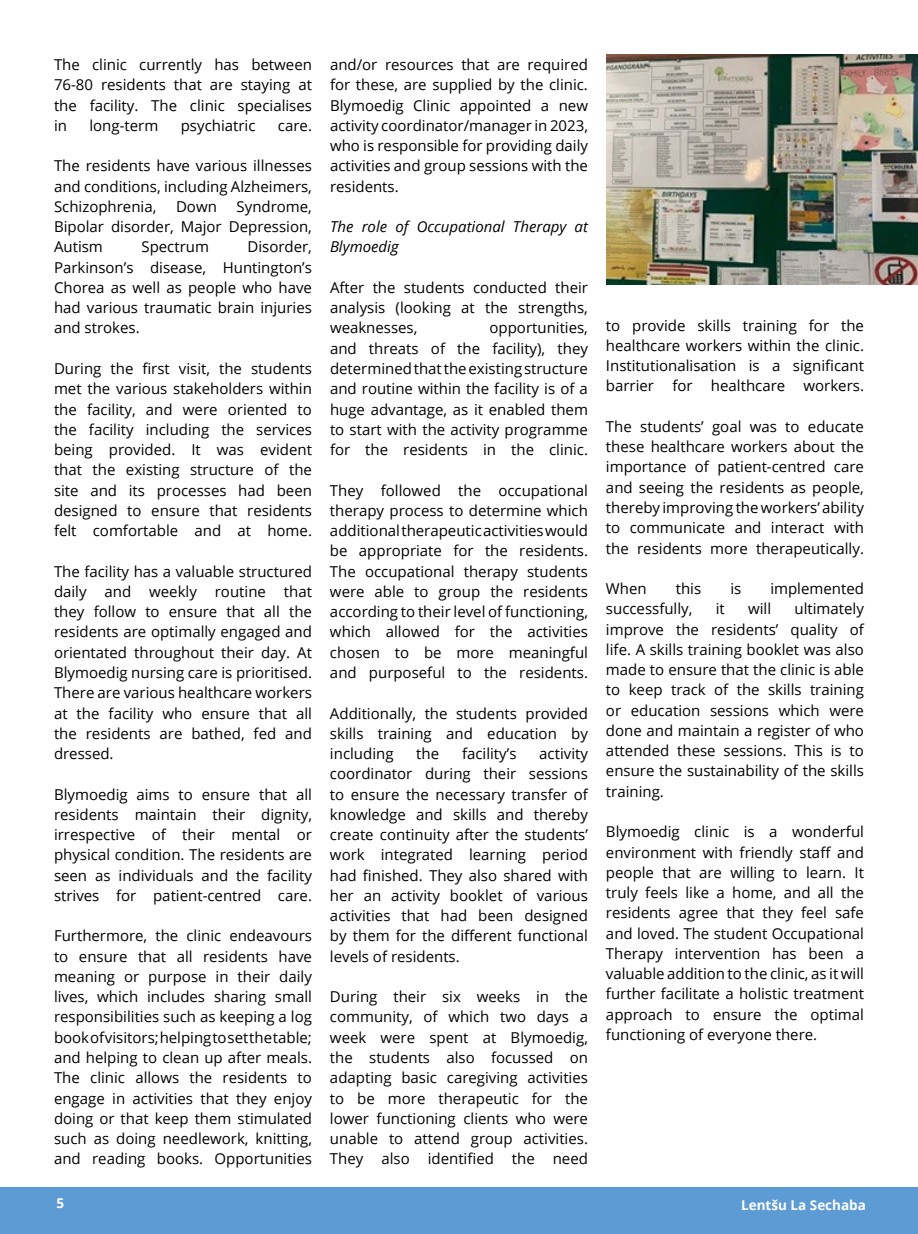
<style>
.page{position:relative;width:918px;height:1234px;background:#fff}
.page>*{position:absolute;margin:0;border:0;box-sizing:border-box;transform-origin:0 0}
.t1{font:15px/20.2px "Open Sans";color:#000;text-align:justify}
.t2{font:italic 15px/20.2px "Open Sans";color:#000}
.t3{font:700 13.5px "Open Sans";color:#fff}
</style>
<div class="page">
<div style="left:0;top:1187px;width:918px;height:46px;background:#5c9bd3"></div>
<img style="left:606px;top:55px;width:312px;height:229px">
<p class="t1" style="left:54px;top:54px;width:260px">The clinic currently has between 76-80 residents that are staying at the facility. The clinic specialises in</p>
<p class="t1" style="left:89px;top:115px;width:70px">long-term</p>
<p class="t1" style="left:181px;top:115px;width:76px">psychiatric</p>
<p class="t1" style="left:278px;top:115px;width:36px">care.</p>
<p class="t1" style="left:54px;top:155px;width:260px">The residents have various illnesses and conditions, including Alzheimers, Schizophrenia,</p>
<p class="t1" style="left:54px;top:196px;width:260px;text-indent:183px">Syndrome, Bipolar disorder, Major Depression, Autism</p>
<p class="t1" style="left:176px;top:196px;width:42px">Down</p>
<p class="t1" style="left:54px;top:236px;width:260px;text-indent:194px">Disorder, Parkinson’s disease, Huntington’s Chorea as well as people who have had various traumatic brain injuries and strokes.</p>
<p class="t1" style="left:54px;top:358px;width:260px">During the first visit, the students met the various stakeholders within the facility, and were oriented to the facility including the services being provided. It was evident that the existing structure of the site and its processes had been designed to ensure that residents felt comfortable and at home.</p>
<p class="t1" style="left:54px;top:560px;width:260px">The facility has a valuable structured daily and weekly routine that they follow to ensure that all the residents are optimally engaged and orientated throughout their day. At Blymoedig nursing care is prioritised.<br>There are various healthcare workers at the facility who ensure that all the residents are bathed, fed and dressed.</p>
<p class="t1" style="left:54px;top:783px;width:260px">Blymoedig aims to ensure that all residents maintain their dignity, irrespective of their mental or physical condition. The residents are seen as individuals and the facility strives for patient-centred care.</p>
<p class="t1" style="left:54px;top:925px;width:260px">Furthermore, the clinic endeavours to ensure that all residents have meaning or purpose in their daily lives, which includes sharing small responsibilities such as keeping a log book of visitors; helping to set the table; and helping to clean up after meals.<br>The clinic allows the residents to engage in activities that they enjoy doing or that keep them stimulated such as doing needlework, knitting, and reading books. Opportunities</p>
<p class="t1" style="left:141px;top:236px;width:69px">Spectrum</p>
<p class="t1" style="left:330px;top:54px;width:260px">and/or resources that are required for these, are supplied by the clinic.<br>Blymoedig Clinic appointed a new activity coordinator/manager in 2023, who is responsible for providing daily activities and group sessions with the residents.</p>
<p class="t2" style="left:330px;top:216px;width:259px">The role of Occupational Therapy at<br>Blymoedig</p>
<p class="t1" style="left:330px;top:277px;width:260px">After the students conducted their analysis (looking at the strengths, weaknesses,</p>
<p class="t1" style="left:330px;top:317px;width:260px;text-indent:160px">opportunities, and threats of the facility), they determined that the existing structure and routine within the facility is of a huge advantage, as it enabled them to start with the activity programme for the residents in the clinic.</p>
<p class="t1" style="left:330px;top:479px;width:260px">They followed the occupational therapy process to determine which additional therapeutic activities would be appropriate for the residents.<br>The occupational therapy students were able to group the residents according to their level of functioning, which allowed for the activities chosen to be more meaningful and purposeful to the residents.</p>
<p class="t1" style="left:330px;top:702px;width:260px">Additionally, the students provided skills training and education by including</p>
<p class="t1" style="left:416px;top:743px;width:24px">the</p>
<p class="t1" style="left:462px;top:743px;width:56px">facility’s</p>
<p class="t1" style="left:330px;top:743px;width:260px;text-indent:209px">activity coordinator during their sessions to ensure the necessary transfer of knowledge and skills and thereby create continuity after the students’ work integrated learning period had finished. They also shared with her an activity booklet of various activities that had been designed by them for the different functional levels of residents.</p>
<p class="t1" style="left:330px;top:986px;width:260px">During their six weeks in the community, of which two days a week were spent at Blymoedig, the students also focussed on adapting basic caregiving activities to be more therapeutic for the lower functioning clients who were unable to attend group activities.<br>They also identified the need</p>
<p class="t1" style="left:606px;top:314px;width:260px">to provide skills training for the healthcare workers within the clinic.<br>Institutionalisation is a significant barrier for healthcare workers.</p>
<p class="t1" style="left:606px;top:416px;width:260px">The students’ goal was to educate these healthcare workers about the importance of patient-centred care and seeing the residents as people, thereby improving the workers’ ability to communicate and interact with the residents more therapeutically.</p>
<p class="t1" style="left:606px;top:578px;width:42px">When</p>
<p class="t1" style="left:676px;top:578px;width:27px">this</p>
<p class="t1" style="left:730px;top:578px;width:12px">is</p>
<p class="t1" style="left:770px;top:578px;width:95px">implemented</p>
<p class="t1" style="left:606px;top:598px;width:88px">successfully,</p>
<p class="t1" style="left:716px;top:598px;width:11px">it</p>
<p class="t1" style="left:748px;top:598px;width:25px">will</p>
<p class="t1" style="left:606px;top:598px;width:260px;text-indent:189px">ultimately improve the residents’ quality of life. A skills training booklet was also made to ensure that the clinic is able to keep track of the skills training or education sessions which were done and maintain a register of who attended these sessions. This is to ensure the sustainability of the skills training.</p>
<p class="t1" style="left:606px;top:821px;width:260px">Blymoedig clinic is a wonderful environment with friendly staff and people that are willing to learn. It truly feels like a home, and all the residents agree that they feel safe and loved. The student Occupational Therapy intervention has been a valuable addition to the clinic, as it will further facilitate a holistic treatment approach to ensure the optimal functioning of everyone there.</p>
<p class="t3" style="left:57px;top:1193px;width:9px">5</p>
<p class="t3" style="left:741px;top:1195px;width:126px">Lentšu La Sechaba</p>
</div>
